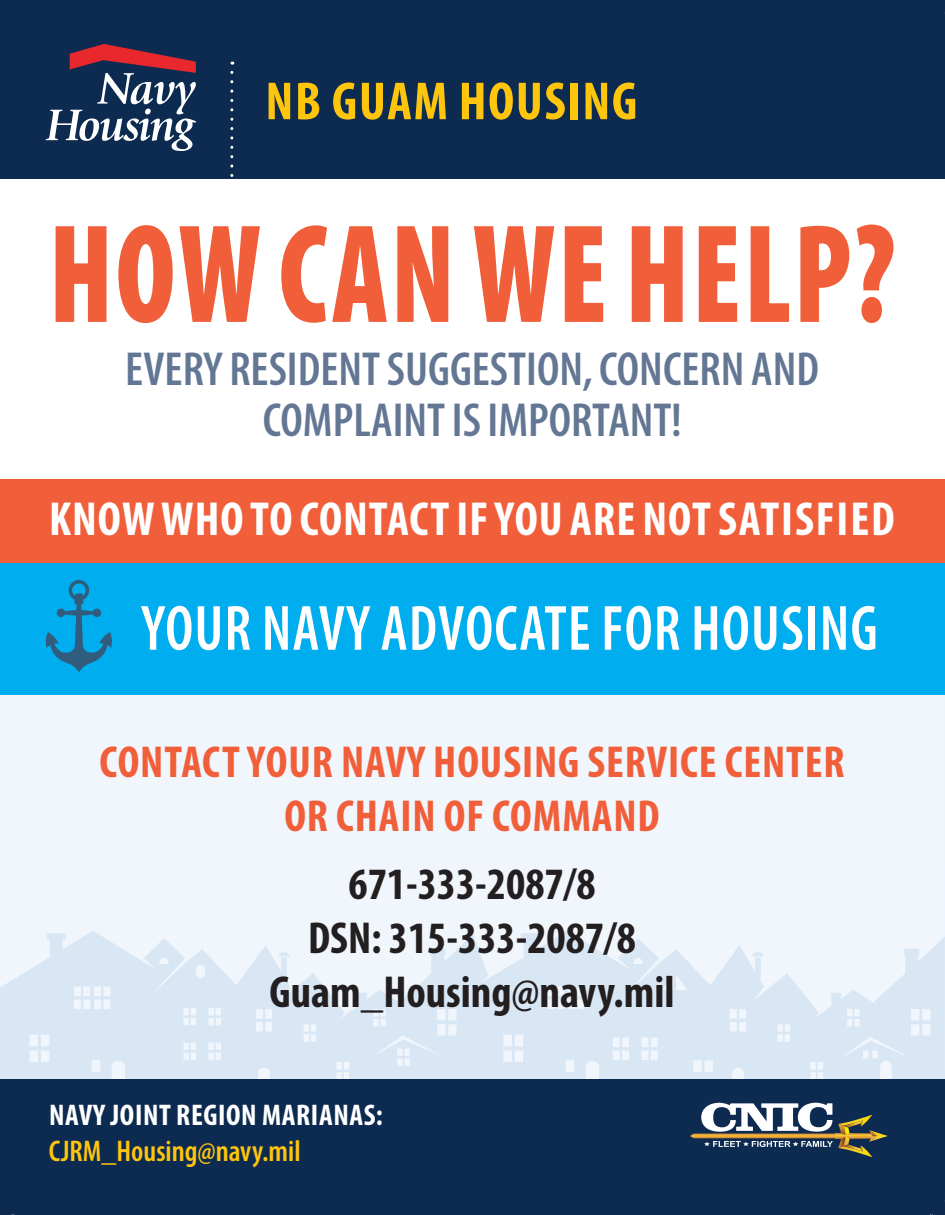
<style>
.page{position:relative;width:945px;height:1215px;background:#fff}
.page>*{position:absolute;margin:0;border:0;box-sizing:border-box;transform-origin:0 0}
.t1{font:900 condensed 141.9px "Myriad Pro";letter-spacing:.02em;color:#f15e3a;scale:.85 1}
.t2{font:600 condensed 64.5px "Myriad Pro";letter-spacing:.02em;color:#fff;scale:.93 1}
.t3{font:700 condensed 54px "Myriad Pro";letter-spacing:.03em;color:#fec50d}
.t4{font:600 condensed 48px/51px "Myriad Pro";color:#637794;text-align:center}
.t5{font:700 condensed 48px "Myriad Pro";letter-spacing:.02em;color:#fff}
.t6{font:700 condensed 45px/54px "Myriad Pro";color:#231f20;text-align:center}
.t7{font:700 condensed 45px/54px "Myriad Pro";letter-spacing:.02em;color:#f15e3a;text-align:center}
.t8{font:700 condensed 30px "Myriad Pro";letter-spacing:.02em;color:#fff}
.t9{font:600 condensed 30px "Myriad Pro";color:#fec50d}
</style>
<div class="page">
<div style="left:0;top:633px;width:944px;height:451px;background:#f0f6fb"></div>
<svg style="left:0;top:931px;width:944px;height:148px;fill:#d9e7f5"></svg>
<div style="left:0;top:1079px;width:944px;height:135px;background:#0d2b51"></div>
<div style="left:0;top:553px;width:944px;height:141px;background:#00aeef"></div>
<div style="left:0;top:0;width:944px;height:179px;background:#0d2b51"></div>
<div style="left:0;top:479px;width:944px;height:83px;background:#f15e3a"></div>
<svg style="left:46px;top:44px;width:150px;height:107px"></svg>
<svg style="left:230px;top:72px;width:3px;height:105px"></svg>
<svg style="left:690px;top:1103px;width:197px;height:54px"></svg>
<svg style="left:45px;top:580px;width:67px;height:92px"></svg>
<p class="t3" style="left:265px;top:67px;width:373px">NB GUAM HOUSING</p>
<h1 class="t1" style="left:49px;top:184px;width:997px">HOW CAN WE HELP?</h1>
<p class="t4" style="left:125px;top:343px;width:695px">EVERY RESIDENT SUGGESTION, CONCERN AND<br>COMPLAINT IS IMPORTANT!</p>
<p class="t5" style="left:49px;top:489px;width:847px">KNOW WHO TO CONTACT IF YOU ARE NOT SATISFIED</p>
<h2 class="t2" style="left:141px;top:589px;width:793px">YOUR NAVY ADVOCATE FOR HOUSING</h2>
<p class="t7" style="left:99px;top:734px;width:746px">CONTACT YOUR NAVY HOUSING SERVICE CENTER<br>OR CHAIN OF COMMAND</p>
<p class="t6" style="left:269px;top:856px;width:406px">671-333-2087/8<br>DSN: 315-333-2087/8<br>Guam_Housing@navy.mil</p>
<p class="t8" style="left:49px;top:1096px;width:335px">NAVY JOINT REGION MARIANAS:</p>
<p class="t9" style="left:49px;top:1133px;width:253px">CJRM_Housing@navy.mil</p>
</div>
